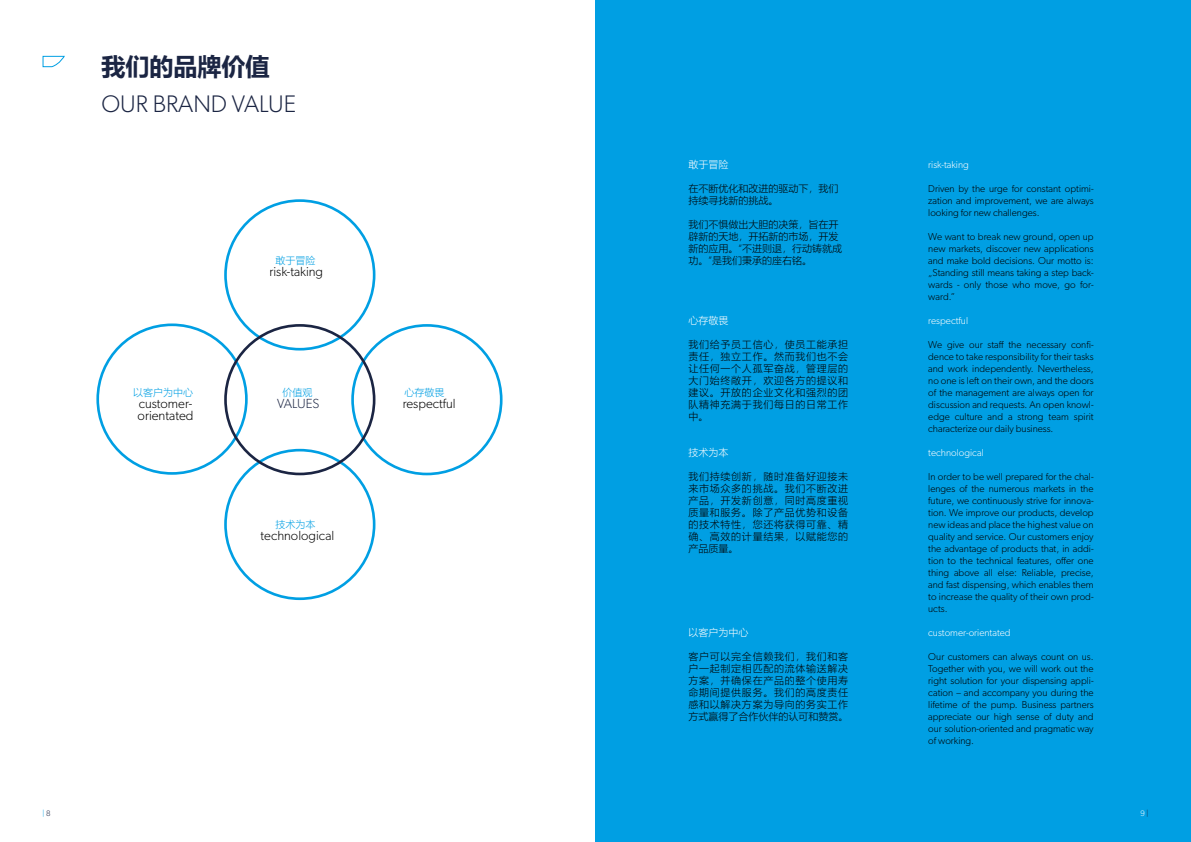
<style>
.page{position:relative;width:1191px;height:842px;background:#fff}
.page>*{position:absolute;margin:0;border:0;box-sizing:border-box;transform-origin:0 0}
.t1{font:300 24px "Gibson";color:#1b2543}
.t2{font:700 24px "Microsoft Ya Hei";color:#1b2543}
.t3{font:300 13.4px "Gibson";color:#000}
.t4{font:300 13.2px "Gibson";color:#000}
.t5{font:300 13.2px "Gibson";color:#1b2543}
.t6{font:300 10px/12px "Gibson";color:#000;text-align:justify}
.t7{font:300 10px/12px "Microsoft Ya Hei";letter-spacing:.07em;color:#000;text-align:justify}
.t8{font:300 10px/12px "Microsoft Ya Hei";color:#000}
.t9{font:300 10px "Gibson";color:#fff}
.t10{font:300 10px "Microsoft Ya Hei";color:#009fe3}
.t11{font:300 10px "Microsoft Ya Hei";color:#fff}
.t12{font:300 8px "Gibson";color:#009fe3}
.t13{font:300 8px "Gibson";color:#fff}
.s1{color:#1b2543}
</style>
<div class="page">
<div style="left:595px;top:0;width:596px;height:842px;background:#009fe3"></div>
<svg style="left:42px;top:55px;width:23px;height:13px"></svg>
<div style="left:224px;top:199px;width:151px;height:151px;border:3px solid #009fe3;border-radius:50%"></div>
<div style="left:224px;top:449px;width:151px;height:151px;border:3px solid #009fe3;border-radius:50%"></div>
<div style="left:96px;top:323px;width:152px;height:152px;border:3px solid #009fe3;border-radius:50%"></div>
<div style="left:351px;top:324px;width:151px;height:151px;border:3px solid #009fe3;border-radius:50%"></div>
<div style="left:224px;top:324px;width:151px;height:151px;border:3px solid #1b2543;border-radius:50%"></div>
<h1 class="t2" style="left:101px;top:49px;width:170px">我们的品牌价值</h1>
<h1 class="t1" style="left:101px;top:90px;width:196px">OUR BRAND VALUE</h1>
<p class="t10" style="left:275px;top:254px;width:41px">敢于冒险</p>
<h3 class="t4" style="left:269px;top:263px;width:55px">risk-taking</h3>
<p class="t10" style="left:404px;top:386px;width:41px">心存敬畏</p>
<p class="t10" style="left:133px;top:386px;width:61px">以客户为中心</p>
<p class="t10" style="left:282px;top:386px;width:31px">价值观</p>
<h3 class="t4" style="left:139px;top:395px;width:55px">customer-</h3>
<h3 class="t4" style="left:403px;top:395px;width:54px">respectful</h3>
<h2 class="t3" style="left:138px;top:407px;width:58px">orientated</h2>
<h3 class="t5" style="left:277px;top:395px;width:44px">VALUES</h3>
<p class="t10" style="left:275px;top:518px;width:41px">技术为本</p>
<h3 class="t4" style="left:260px;top:527px;width:75px">technological</h3>
<p class="t11" style="left:688px;top:158px;width:41px">敢于冒险</p>
<p class="t8" style="left:688px;top:182px;width:151px">在不断优化和改进的驱动下，我们持续寻找新的挑战。</p>
<p class="t8" style="left:688px;top:218px;width:155px">我们不惧做出大胆的决策，旨在开辟新的天地，开拓新的市场，开发新的应用。“不进则退，行动铸就成功。”是我们秉承的座右铭。</p>
<p class="t11" style="left:688px;top:314px;width:41px">心存敬畏</p>
<p class="t7" style="left:688px;top:338px;width:161px">我们给予员工信心，使员工能承担责任，独立工作。然而我们也不会让任何一个人孤军奋战，管理层的大门始终敞开，欢迎各方的提议和建议。开放的企业文化和强烈的团队精神充满于我们每日的日常工作中。</p>
<p class="t11" style="left:688px;top:446px;width:41px">技术为本</p>
<p class="t7" style="left:688px;top:470px;width:161px">我们持续创新，随时准备好迎接未来市场众多的挑战。我们不断改进产品，开发新创意，同时高度重视质量和服务。除了产品优势和设备的技术特性，您还将获得可靠、精确、高效的计量结果，以赋能您的产品质量。</p>
<p class="t11" style="left:688px;top:626px;width:61px">以客户为中心</p>
<p class="t7" style="left:688px;top:650px;width:161px">客户可以完全信赖我们，我们和客户一起制定相匹配的流体输送解决方案，并确保在产品的整个使用寿命期间提供服务。我们的高度责任感和以解决方案为导向的务实工作方式赢得了合作伙伴的认可和赞赏。</p>
<p class="t9" style="left:928px;top:159px;width:42px">risk-taking</p>
<p class="t6" style="left:928px;top:182px;width:167px">Driven by the urge for constant optimi&shy;zation and improvement, we are always looking for new challenges.</p>
<p class="t6" style="left:928px;top:230px;width:167px">We want to break new ground, open up new markets, discover new applications and make bold decisions. Our motto is: „Standing still means taking a step back&shy;wards - only those who move, go for&shy;ward.”</p>
<p class="t9" style="left:928px;top:315px;width:41px">respectful</p>
<p class="t6" style="left:928px;top:338px;width:167px">We give our staff the necessary confi&shy;dence to take responsibility for their tasks and work independently. Nevertheless, no one is left on their own, and the doors of the management are always open for discussion and requests. An open knowl&shy;edge culture and a strong team spirit characterize our daily business.</p>
<p class="t9" style="left:928px;top:447px;width:57px">technological</p>
<p class="t6" style="left:928px;top:470px;width:167px">In order to be well prepared for the chal&shy;lenges of the numerous markets in the future, we continuously strive for innova&shy;tion. We improve our products, develop new ideas and place the highest value on quality and service. Our customers enjoy the advantage of products that, in addi&shy;tion to the technical features, offer one thing above all else: Reliable, precise, and fast dispensing, which enables them to increase the quality of their own prod&shy;ucts.</p>
<p class="t9" style="left:928px;top:627px;width:84px">customer-orientated</p>
<p class="t6" style="left:928px;top:650px;width:167px">Our customers can always count on us.<br>Together with you, we will work out the right solution for your dispensing appli&shy;cation – and accompany you during the lifetime of the pump. Business partners appreciate our high sense of duty and our solution-oriented and pragmatic way of working.</p>
<p class="t12" style="left:43px;top:808px;width:10px">| <span class="s1">8</span></p>
<p class="t13" style="left:1140px;top:808px;width:10px">9 <span class="s1">|</span></p>
</div>
